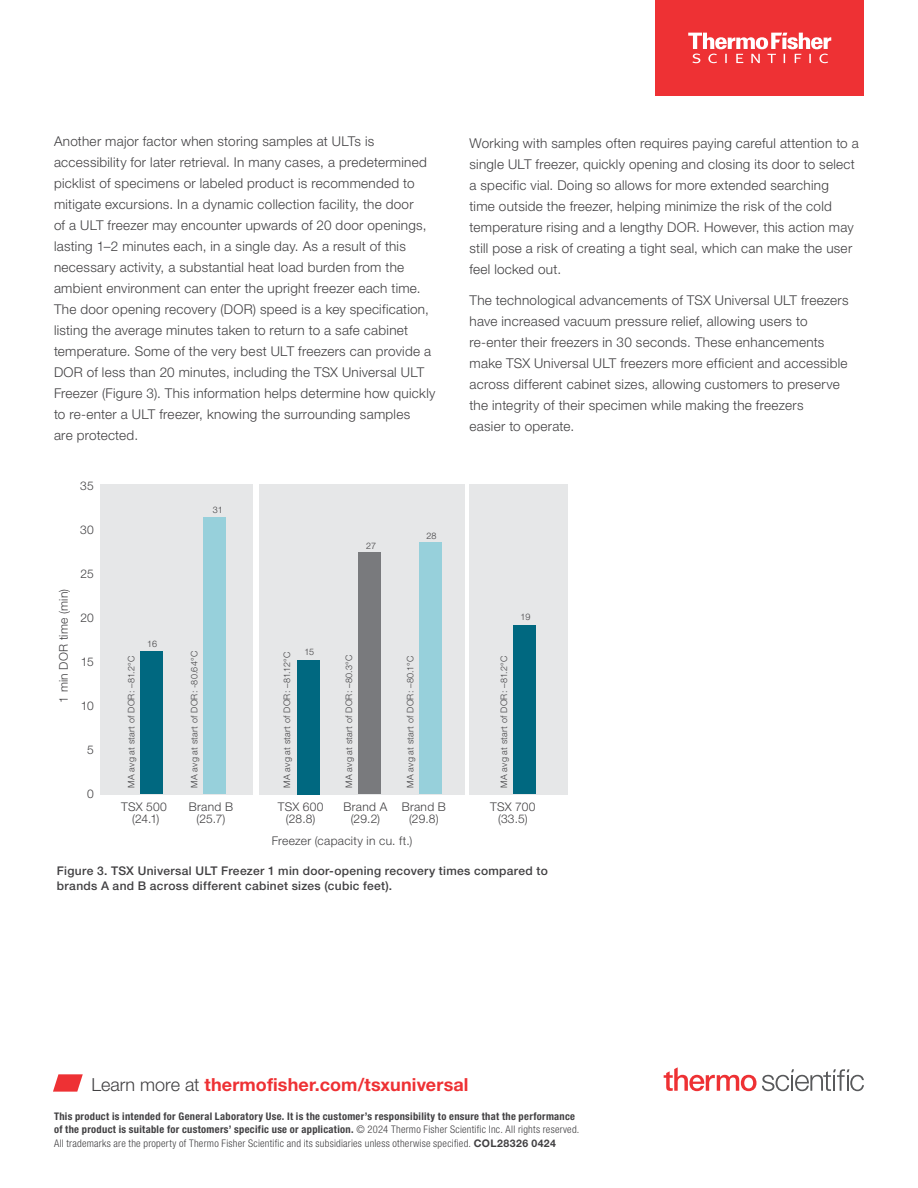
<style>
.page{position:relative;width:918px;height:1188px;background:#fff}
.page>*{position:absolute;margin:0;border:0;box-sizing:border-box;transform-origin:0 0}
.t1{font:700 18px "Helvetica Neue LTW1 G";letter-spacing:.01em;color:#ee3134}
.t2{font:300 13.5px/21px "Helvetica Neue LTW1 G";letter-spacing:.02em;color:#414042}
.t3{font:300 12px/11.7px "Helvetica Neue LTW1 G";letter-spacing:.02em;color:#414042;text-align:center}
.t4{font:500 12px/15.8px "Helvetica Neue LTW1 G";letter-spacing:.025em;color:#414042}
.t5{font:700 condensed 10.5px/13.5px "Helvetica Neue LTW1 G";letter-spacing:.03em;color:#414042}
.t6{font:300 9px "Helvetica Neue LTW1 G";letter-spacing:.035em;color:#414042}
.s1{font-weight:300;color:#414042}
.s2{font-weight:300}
.s3{font-stretch:normal}
</style>
<div class="page">
<svg style="left:53px;top:1074px;width:30px;height:18px"></svg>
<div style="left:101px;top:484px;width:152px;height:311px;background:#e6e7e8"></div>
<div style="left:259px;top:484px;width:205px;height:311px;background:#e6e7e8"></div>
<div style="left:470px;top:484px;width:98px;height:311px;background:#e6e7e8"></div>
<div style="left:140px;top:651px;width:22px;height:143px;background:#006880"></div>
<div style="left:203px;top:518px;width:23px;height:276px;background:#97d0db"></div>
<div style="left:298px;top:660px;width:22px;height:134px;background:#006880"></div>
<div style="left:358px;top:553px;width:23px;height:241px;background:#797a7d"></div>
<div style="left:419px;top:543px;width:23px;height:251px;background:#97d0db"></div>
<div style="left:513px;top:625px;width:23px;height:169px;background:#006880"></div>
<svg style="left:664px;top:1067px;width:200px;height:24px"></svg>
<div style="left:656px;top:0;width:208px;height:96px;background:#ee3134"></div>
<svg style="left:688px;top:33px;width:143px;height:30px"></svg>
<p class="t2" style="left:54px;top:131px;width:383px">Another major factor when storing samples at ULTs is accessibility for later retrieval. In many cases, a predetermined picklist of specimens or labeled product is recommended to mitigate excursions. In a dynamic collection facility, the door<br>of a ULT freezer may encounter upwards of 20 door openings, lasting 1–2 minutes each, in a single day. As a result of this necessary activity, a substantial heat load burden from the ambient environment can enter the upright freezer each time.<br>The door opening recovery (DOR) speed is a key specification, listing the average minutes taken to return to a safe cabinet temperature. Some of the very best ULT freezers can provide a DOR of less than 20 minutes, including the TSX Universal ULT Freezer (Figure 3). This information helps determine how quickly to re-enter a ULT freezer, knowing the surrounding samples<br>are protected.</p>
<p class="t2" style="left:470px;top:132px;width:391px">Working with samples often requires paying careful attention to a single ULT freezer, quickly opening and closing its door to select a specific vial. Doing so allows for more extended searching<br>time outside the freezer, helping minimize the risk of the cold temperature rising and a lengthy DOR. However, this action may still pose a risk of creating a tight seal, which can make the user feel locked out.</p>
<p class="t2" style="left:470px;top:290px;width:381px">The technological advancements of TSX Universal ULT freezers have increased vacuum pressure relief, allowing users to re-enter their freezers in 30 seconds. These enhancements make TSX Universal ULT freezers more efficient and accessible across different cabinet sizes, allowing customers to preserve the integrity of their specimen while making the freezers<br>easier to operate.</p>
<p class="t3" style="left:58px;top:703px;width:115px;rotate:-90deg">1 min DOR time (min)</p>
<p class="t3" style="left:80px;top:480px;width:15px">35</p>
<p class="t3" style="left:80px;top:524px;width:15px">30</p>
<p class="t3" style="left:81px;top:568px;width:15px">25</p>
<p class="t3" style="left:80px;top:612px;width:15px">20</p>
<p class="t3" style="left:81px;top:656px;width:14px">15</p>
<p class="t3" style="left:81px;top:700px;width:14px">10</p>
<p class="t3" style="left:87px;top:744px;width:8px">5</p>
<p class="t3" style="left:87px;top:788px;width:8px">0</p>
<p class="t6" style="left:213px;top:505px;width:11px">31</p>
<p class="t6" style="left:366px;top:541px;width:12px">27</p>
<p class="t6" style="left:426px;top:530px;width:12px">28</p>
<p class="t6" style="left:147px;top:639px;width:11px">16</p>
<p class="t6" style="left:304px;top:647px;width:11px">15</p>
<p class="t6" style="left:126px;top:788px;width:134px;rotate:-90deg">MA avg at start of DOR: –81.2°C</p>
<p class="t6" style="left:189px;top:788px;width:138px;rotate:-90deg">MA avg at start of DOR: -80.64°C</p>
<p class="t6" style="left:281px;top:788px;width:138px;rotate:-90deg">MA avg at start of DOR: –81.12°C</p>
<p class="t6" style="left:343px;top:788px;width:135px;rotate:-90deg">MA avg at start of DOR: –80.3°C</p>
<p class="t6" style="left:405px;top:788px;width:133px;rotate:-90deg">MA avg at start of DOR: –80.1°C</p>
<p class="t6" style="left:498px;top:788px;width:134px;rotate:-90deg">MA avg at start of DOR: –81.2°C</p>
<p class="t6" style="left:521px;top:612px;width:11px">19</p>
<p class="t3" style="left:121px;top:801px;width:47px">TSX 500 (24.1)</p>
<p class="t3" style="left:189px;top:801px;width:46px">Brand B (25.7)</p>
<p class="t3" style="left:278px;top:801px;width:47px">TSX 600 (28.8)</p>
<p class="t3" style="left:344px;top:801px;width:45px">Brand A (29.2)</p>
<p class="t3" style="left:402px;top:801px;width:46px">Brand B (29.8)</p>
<p class="t3" style="left:490px;top:801px;width:47px">TSX 700 (33.5)</p>
<p class="t3" style="left:272px;top:835px;width:142px">Freezer (capacity in cu. ft.)</p>
<p class="t4" style="left:57px;top:862px;width:492px">Figure 3. TSX Universal ULT Freezer 1 min door-opening recovery times compared to brands A and B across different cabinet sizes (cubic feet).</p>
<h1 class="t1" style="left:92px;top:1073px;width:379px"><span class="s1">Learn more at</span> thermofisher.com/tsxuniversal</h1>
<p class="t5" style="left:54px;top:1109px;width:527px">This product is intended for General Laboratory Use. It is the customer’s responsibility to ensure that the performance of the product is suitable for customers’ specific use or application. <span class="s2">© 2024 Thermo Fisher Scientific Inc. All rights reserved.<br>All trademarks are the property of Thermo Fisher Scientific and its subsidiaries unless otherwise specified.</span> <span class="s3">COL28326 0424</span></p>
</div>
